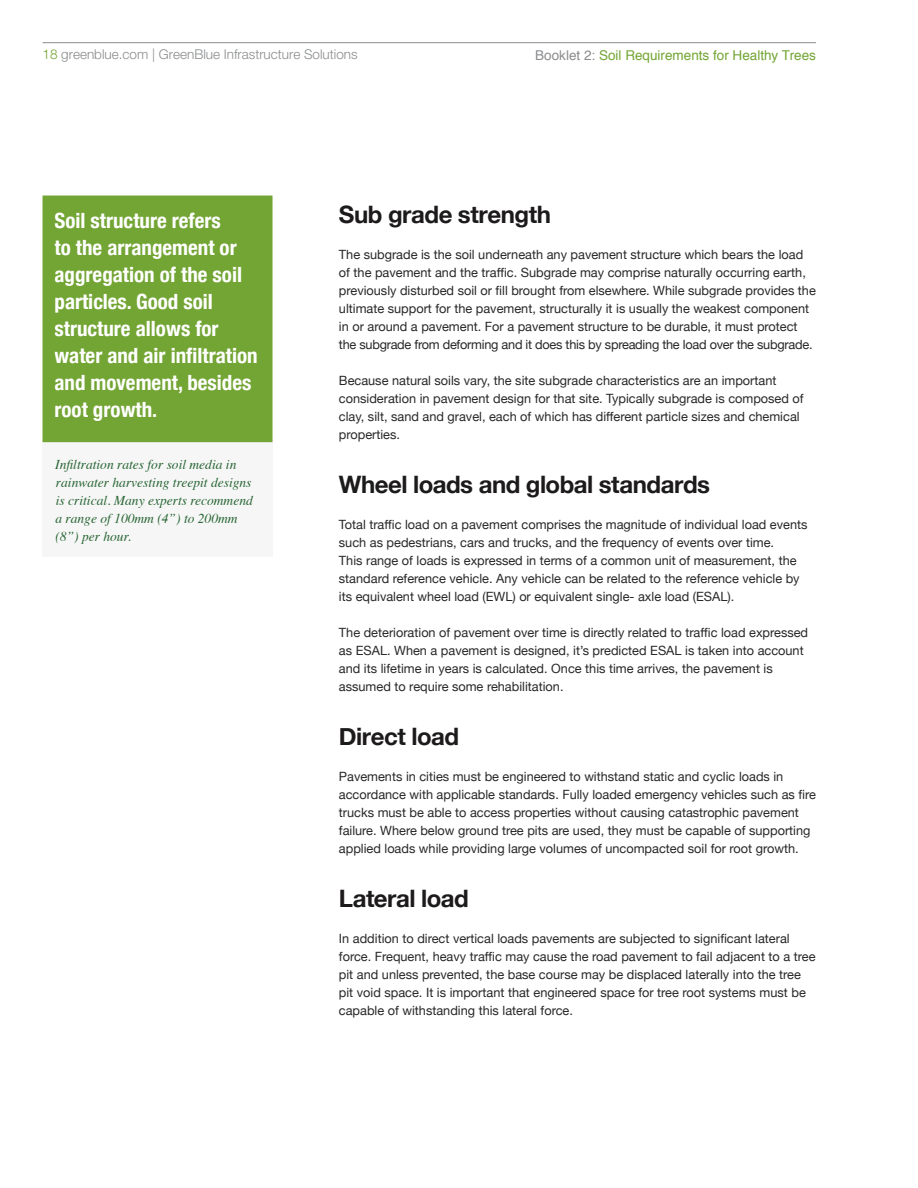
<style>
.page{position:relative;width:918px;height:1188px;background:#fff}
.page>*{position:absolute;margin:0;border:0;box-sizing:border-box;transform-origin:0 0}
.t1{font:700 24px "Helvetica Neue";letter-spacing:-.02em;color:#1c1a1a}
.t2{font:700 condensed 21px/27px "Helvetica Neue";color:#fff}
.t3{font:italic 13.5px/18px "Times";color:#276533}
.t4{font:300 13.5px "Helvetica Neue LT Std";color:#8a8c8e}
.t5{font:13.5px "Helvetica";color:#73a534}
.t6{font:12.75px/18px "Helvetica Neue";color:#292829}
.s1{color:#73a534}
.s2{color:#8a8c8e}
</style>
<div class="page">
<hr style="left:43px;top:42px;width:773px;height:1px;background:#8a8c8e">
<div style="left:43px;top:440px;width:230px;height:117px;background:#f6f6f6"></div>
<div style="left:49px;top:202px;width:218px;height:234px;background:#73a534"></div>
<div style="left:43px;top:196px;width:230px;height:246px;border:12px solid #73a534"></div>
<p class="t4" style="left:43px;top:45px;width:317px"><span class="s1">18</span> greenblue.com | GreenBlue Infrastructure Solutions</p>
<p class="t5" style="left:535px;top:45px;width:282px"><span class="s2">Booklet 2:</span> Soil Requirements for Healthy Trees</p>
<h2 class="t2" style="left:55px;top:205px;width:205px">Soil structure refers<br>to the arrangement or aggregation of the soil particles. Good soil structure allows for water and air infiltration and movement, besides root growth.</h2>
<p class="t3" style="left:55px;top:455px;width:199px">Infiltration rates for soil media in rainwater harvesting treepit designs is critical. Many experts recommend a range of 100mm (4”) to 200mm (8”) per hour.</p>
<h1 class="t1" style="left:339px;top:192px;width:214px">Sub grade strength</h1>
<p class="t6" style="left:339px;top:244px;width:478px">The subgrade is the soil underneath any pavement structure which bears the load of the pavement and the traffic. Subgrade may comprise naturally occurring earth, previously disturbed soil or fill brought from elsewhere. While subgrade provides the ultimate support for the pavement, structurally it is usually the weakest component in or around a pavement. For a pavement structure to be durable, it must protect the subgrade from deforming and it does this by spreading the load over the subgrade.</p>
<p class="t6" style="left:339px;top:370px;width:466px">Because natural soils vary, the site subgrade characteristics are an important consideration in pavement design for that site. Typically subgrade is composed of clay, silt, sand and gravel, each of which has different particle sizes and chemical properties.</p>
<h1 class="t1" style="left:339px;top:462px;width:373px">Wheel loads and global standards</h1>
<p class="t6" style="left:339px;top:514px;width:470px">Total traffic load on a pavement comprises the magnitude of individual load events such as pedestrians, cars and trucks, and the frequency of events over time.<br>This range of loads is expressed in terms of a common unit of measurement, the standard reference vehicle. Any vehicle can be related to the reference vehicle by its equivalent wheel load (EWL) or equivalent single- axle load (ESAL).</p>
<p class="t6" style="left:339px;top:622px;width:471px">The deterioration of pavement over time is directly related to traffic load expressed as ESAL. When a pavement is designed, it’s predicted ESAL is taken into account and its lifetime in years is calculated. Once this time arrives, the pavement is assumed to require some rehabilitation.</p>
<h1 class="t1" style="left:339px;top:714px;width:122px">Direct load</h1>
<p class="t6" style="left:339px;top:766px;width:478px">Pavements in cities must be engineered to withstand static and cyclic loads in accordance with applicable standards. Fully loaded emergency vehicles such as fire trucks must be able to access properties without causing catastrophic pavement failure. Where below ground tree pits are used, they must be capable of supporting applied loads while providing large volumes of uncompacted soil for root growth.</p>
<h1 class="t1" style="left:339px;top:876px;width:131px">Lateral load</h1>
<p class="t6" style="left:339px;top:928px;width:478px">In addition to direct vertical loads pavements are subjected to significant lateral force. Frequent, heavy traffic may cause the road pavement to fail adjacent to a tree pit and unless prevented, the base course may be displaced laterally into the tree pit void space. It is important that engineered space for tree root systems must be capable of withstanding this lateral force.</p>
</div>
